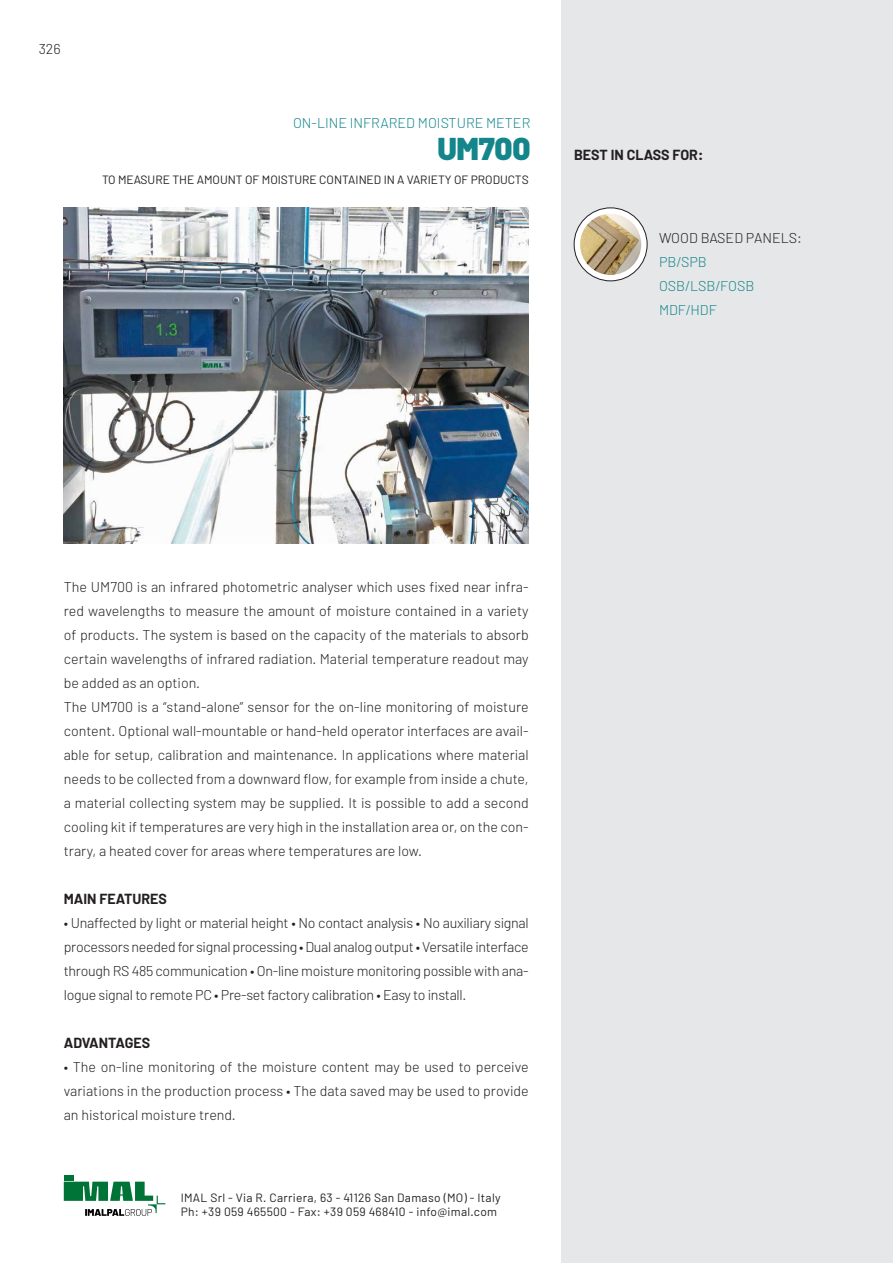
<style>
.page{position:relative;width:893px;height:1263px;background:#fff}
.page>*{position:absolute;margin:0;border:0;box-sizing:border-box;transform-origin:0 0}
.t1{font:900 31.5px "Barlow";letter-spacing:-.01em;color:#13868b}
.PARAGRAFO_BASE{font:300 14.25px/24px "Barlow";color:#231f20;text-align:justify}
.PARAGRAFO_BASE-2{font:300 14.25px "Barlow";color:#13868b}
.PARAGRAFO_BASE-3{font:700 14.25px "Barlow";color:#231f20}
.PARAGRAFO_BASE-4{font:12px "Barlow";letter-spacing:.025em;color:#231f20}
.Intestazione{font:12px "Barlow";color:#231f20}
.s1{color:#13868b}
</style>
<div class="page">
<div style="left:561px;top:0;width:332px;height:1263px;background:#e6e7e9"></div>
<svg style="left:574px;top:208px;width:73px;height:73px"></svg>
<div style="left:574px;top:208px;width:73px;height:73px;border:1px solid #231f20;border-radius:50%"></div>
<img style="left:580px;top:214px;width:61px;height:61px;border-radius:31px">
<img style="left:64px;top:208px;width:465px;height:336px">
<div style="left:64px;top:1175px;width:9px;height:5px;background:#007437"></div>
<svg style="left:64px;top:1182px;width:101px;height:34px"></svg>
<p class="PARAGRAFO_BASE" style="left:39px;top:37px;width:24px">326</p>
<p class="PARAGRAFO_BASE-2" style="left:293px;top:114px;width:239px">ON-LINE INFRARED MOISTURE METER</p>
<p class="t1" style="left:437px;top:129px;width:94px">UM700</p>
<p class="Intestazione" style="left:102px;top:173px;width:428px">TO MEASURE THE AMOUNT OF MOISTURE CONTAINED IN A VARIETY OF PRODUCTS</p>
<p class="PARAGRAFO_BASE-3" style="left:574px;top:146px;width:131px">BEST IN CLASS FOR:</p>
<p class="PARAGRAFO_BASE" style="left:659px;top:226px;width:144px">WOOD BASED PANELS:<br><span class="s1">PB/SPB</span></p>
<p class="PARAGRAFO_BASE-2" style="left:659px;top:277px;width:97px">OSB/LSB/FOSB</p>
<p class="PARAGRAFO_BASE-2" style="left:659px;top:301px;width:59px">MDF/HDF</p>
<p class="PARAGRAFO_BASE" style="left:64px;top:574px;width:466px">The UM700 is an infrared photometric analyser which uses fixed near infra&shy;red wavelengths to measure the amount of moisture contained in a variety of products. The system is based on the capacity of the materials to absorb certain wavelengths of infrared radiation. Material temperature readout may be added as an option.</p>
<p class="PARAGRAFO_BASE" style="left:64px;top:694px;width:466px">The UM700 is a “stand-alone” sensor for the on-line monitoring of moisture content. Optional wall-mountable or hand-held operator interfaces are avail&shy;able for setup, calibration and maintenance. In applications where material needs to be collected from a downward flow, for example from inside a chute, a material collecting system may be supplied. It is possible to add a second cooling kit if temperatures are very high in the installation area or, on the con&shy;trary, a heated cover for areas where temperatures are low.</p>
<p class="PARAGRAFO_BASE-3" style="left:64px;top:890px;width:105px">MAIN FEATURES</p>
<p class="PARAGRAFO_BASE" style="left:64px;top:910px;width:466px">• Unaffected by light or material height • No contact analysis • No auxiliary signal processors needed for signal processing • Dual analog output • Versatile interface through RS 485 communication • On-line moisture monitoring possible with ana&shy;logue signal to remote PC • Pre-set factory calibration • Easy to install.</p>
<p class="PARAGRAFO_BASE-3" style="left:64px;top:1034px;width:88px">ADVANTAGES</p>
<p class="PARAGRAFO_BASE" style="left:64px;top:1054px;width:466px">• The on-line monitoring of the moisture content may be used to perceive variations in the production process • The data saved may be used to provide an historical moisture trend.</p>
<p class="PARAGRAFO_BASE-4" style="left:181px;top:1190px;width:321px">IMAL Srl - Via R. Carriera, 63 - 41126 San Damaso (MO) - Italy</p>
<p class="PARAGRAFO_BASE-4" style="left:181px;top:1204px;width:318px">Ph: +39 059 465500 - Fax: +39 059 468410 - info@imal.com</p>
</div>
